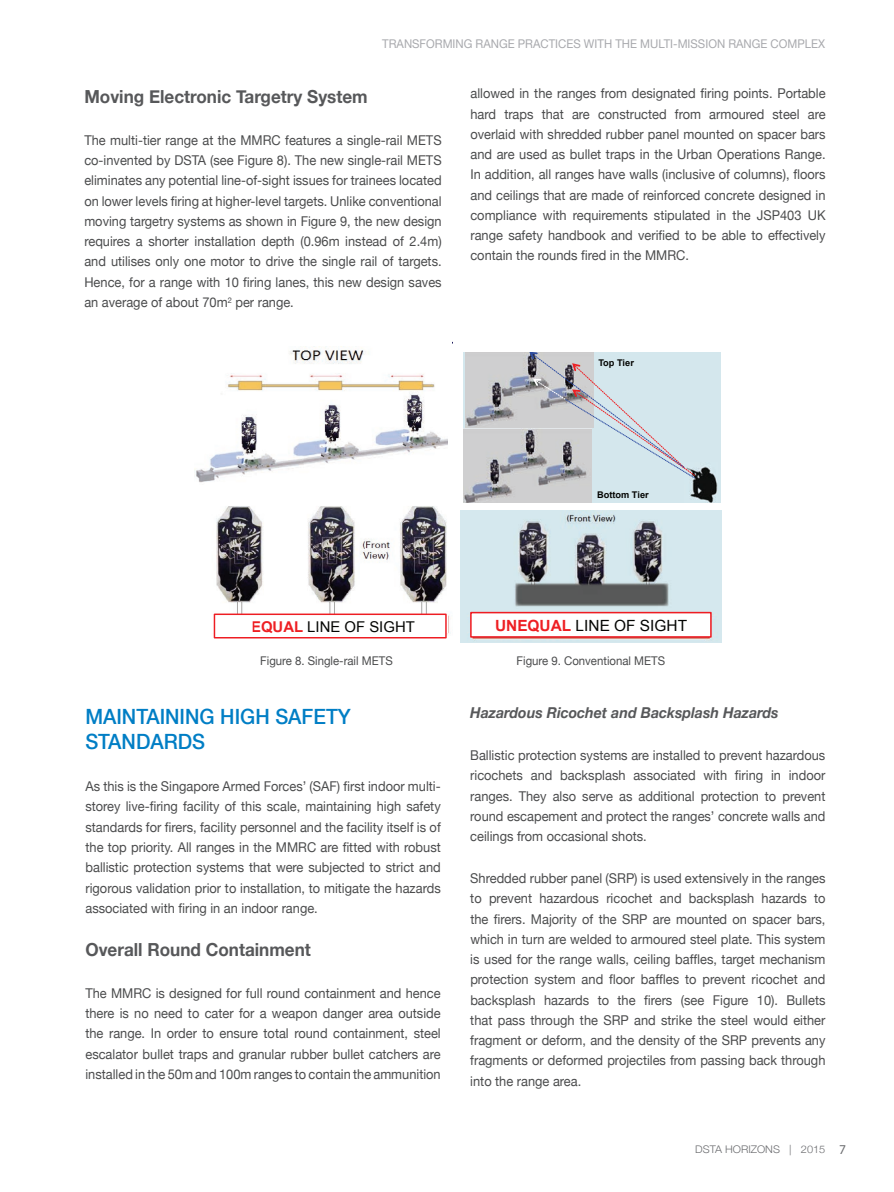
<style>
.page{position:relative;width:894px;height:1192px;background:#fff}
.page>*{position:absolute;margin:0;border:0;box-sizing:border-box;transform-origin:0 0}
.t1{font:500 21px/25.2px "Helvetica Neue";color:#007ec5;scale:.95 1}
.t2{font:700 18px "Helvetica Neue";color:#57585a;scale:.95 1}
.t3{font:17.55px "Arial";color:#040503}
.t4{font:15.45px "Arial";color:#040503}
.t5{font:italic 700 15px "Helvetica Neue";color:#57585a;scale:.95 1}
.t6{font:14.85px "Arial";color:#040503}
.t7{font:13.5px/20.2px "Helvetica Neue";color:#4b4c4d;text-align:justify;scale:.95 1}
.t8{font:12px "Helvetica Neue";color:#a8a9ad;scale:.95 1}
.t9{font:12px "Helvetica Neue";color:#4b4c4d;scale:.95 1}
.t10{font:300 10.5px "Helvetica Neue";color:#6c6d70;scale:1.05 1}
.t11{font:700 9.3px "Arial";color:#040503}
.t12{font:700 8.1px "Arial";color:#040503}
.s1{font-weight:700;color:#ee1f23}
.s2{font-family:"Myriad Pro";font-weight:400;font-size:13.5px}
</style>
<div class="page">
<img style="left:684px;top:463px;width:34px;height:39px">
<img style="left:464px;top:352px;width:129px;height:150px">
<svg style="left:522px;top:352px;width:173px;height:126px;background:#c6cfd5"></svg>
<img style="left:461px;top:510px;width:260px;height:132px">
<div style="left:471px;top:612px;width:240px;height:25px;background:#fff"></div>
<div style="left:470px;top:612px;width:241px;height:25px;border:2px solid #ee1d23"></div>
<img style="left:194px;top:347px;width:254px;height:136px">
<img style="left:213px;top:506px;width:238px;height:132px">
<div style="left:203px;top:614px;width:245px;height:18px;background:#fff"></div>
<div style="left:214px;top:614px;width:232px;height:23px;background:#fff"></div>
<div style="left:214px;top:613px;width:233px;height:25px;border:1px solid #ee1d23"></div>
<p class="t8" style="left:382px;top:37px;width:16px">Transf</p>
<p class="t8" style="left:426px;top:37px;width:18px">ormin</p>
<p class="t8" style="left:464px;top:37px;width:73px">g Range Practiceswiththe</p>
<p class="t8" style="left:640px;top:37px;width:47px">Multi-missi</p>
<p class="t8" style="left:708px;top:37px;width:93px">on Range Comple</p>
<p class="t8" style="left:818px;top:37px;width:9px">x</p>
<h2 class="t2" style="left:84px;top:85px;width:300px">Moving Electronic Targetry System</h2>
<p class="t7" style="left:84px;top:130px;width:378px">The multi-tier range at the MMRC features a single-rail METS co-invented by DSTA (see Figure 8). The new single-rail METS eliminates any potential line-of-sight issues for trainees located on lower levels firing at higher-level targets. U nlike conventional moving targetry systems as shown in Figure 9, the new design requires a shorter installation depth (0.96m instead of 2.4m) and utilises only one motor to drive the single rail of targets.<br>Hence, for a range with 10 firing lanes, this new design saves an average of about 70m<sup>2</sup> per range.</p>
<p class="t7" style="left:470px;top:83px;width:375px">allowed in the ranges from designated firing points. Portable hard traps that are constructed from armoured steel are overlaid with shredded rubber panel mounted on spacer bars and are used as bullet traps in the U rban Operations Range.<br>In addition, all ranges have walls (inclusive of columns), floors and ceilings that are made of reinforced concrete designed in compliance with requirements stipulated in the JSP403 U K range safety handbook and verified to be able to effectively contain the rounds fired in the MMRC.</p>
<p class="t11" style="left:598px;top:356px;width:37px">Top Tier</p>
<p class="t12" style="left:595px;top:357px;width:33px">Top Tier</p>
<p class="t6" style="left:230px;top:616px;width:187px"><span class="s1">UNEQUAL</span> LINE OF SIGHT</p>
<p class="t6" style="left:238px;top:617px;width:187px"><span class="s1">UNEQUAL</span> LINE OF SIGHT</p>
<p class="t11" style="left:597px;top:488px;width:53px">Bottom Tier</p>
<p class="t4" style="left:495px;top:615px;width:194px"><span class="s1">UNEQUAL</span> LINE OF SIGHT</p>
<p class="t3" style="left:484px;top:650px;width:220px"><span class="s1">UNEQUAL</span> LINE OF SIGHT</p>
<p class="t9" style="left:260px;top:653px;width:141px">Figure 8. Single-rail METS</p>
<p class="t9" style="left:516px;top:653px;width:158px">Figure 9. Conventional METS</p>
<h1 class="t1" style="left:85px;top:703px;width:281px">MAINTAINING HIGH SAFETY<br>STANDARDS</h1>
<p class="t7" style="left:85px;top:776px;width:376px">As this is the Singapore Armed Forces’ (SAF) first indoor multi&shy;storey live-firing facility of this scale, maintaining high safety standards for firers, facility personnel and the facility itself is of the top priority. All ranges in the MMRC are fitted with robust ballistic protection systems that were subjected to strict and rigorous validation prior to installation, to mitigate the hazards associated with firing in an indoor range.</p>
<h2 class="t2" style="left:85px;top:938px;width:239px">Overall Round Containment</h2>
<p class="t7" style="left:85px;top:982px;width:375px">The MMRC is designed for full round containment and hence there is no need to cater for a weapon danger area outside the range. In order to ensure total round containment, steel escalator bullet traps and granular rubber bullet catchers are installed in the 50m and 100m ranges to contain the ammunition</p>
<p class="t5" style="left:470px;top:703px;width:326px">Hazardous Ricochet and Backsplash Hazards</p>
<p class="t7" style="left:470px;top:745px;width:375px">Ballistic protection systems are installed to prevent hazardous ricochets and backsplash associated with firing in indoor ranges. They also serve as additional protection to prevent round escapement and protect the ranges’ concrete walls and ceilings from occasional shots.</p>
<p class="t7" style="left:470px;top:867px;width:375px">Shredded rubber panel (SRP) is used extensively in the ranges to prevent hazardous ricochet and backsplash hazards to the firers. Majority of the SRP are mounted on spacer bars, which in turn are welded to armoured steel plate. This system is used for the range walls, ceiling baffles, target mechanism protection system and floor baffles to prevent ricochet and backsplash hazards to the firers (see Figure 10). Bullets that pass through the SRP and strike the steel would either fragment or deform, and the density of the SRP prevents any fragments or deformed projectiles from passing back through into the range area.</p>
<p class="t10" style="left:695px;top:1143px;width:145px">DSTA HORIZONS | 2015 <span class="s2">7</span></p>
</div>
